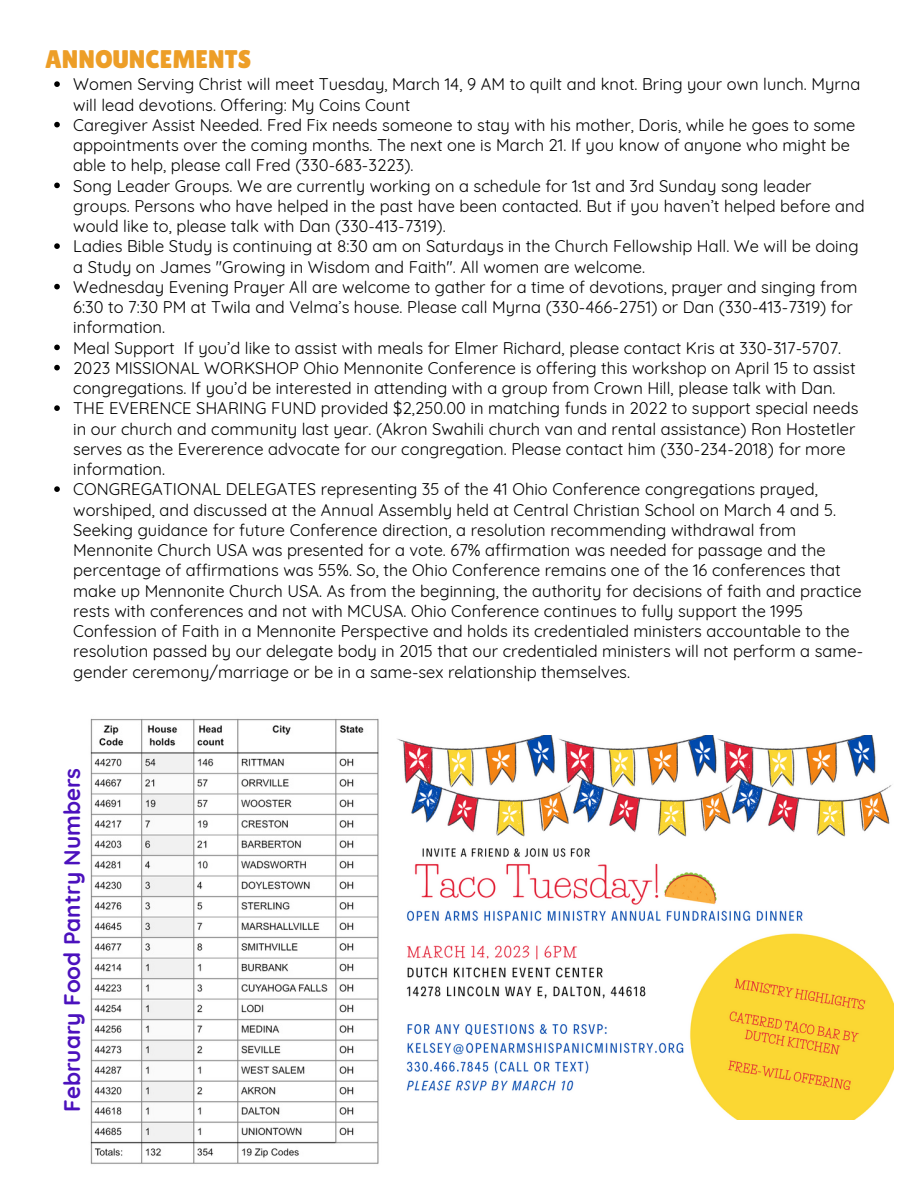
<style>
.page{position:relative;width:918px;height:1188px;background:#fff}
.page>*{position:absolute;margin:0;border:0;box-sizing:border-box;transform-origin:0 0}
.t1{font:25.5px "Lilita One";color:#ed9e27}
.t2{font:700 22.5px "Quicksand";color:#4b11bd}
.t3{font:16.5px/20.2px "Quicksand";color:#000}
</style>
<div class="page">
<img style="left:397px;top:736px;width:496px;height:383px">
<img style="left:90px;top:718px;width:289px;height:446px">
<svg style="left:54px;top:81px;width:6px;height:6px"></svg>
<svg style="left:54px;top:122px;width:6px;height:5px"></svg>
<svg style="left:54px;top:183px;width:6px;height:5px"></svg>
<svg style="left:54px;top:243px;width:6px;height:6px"></svg>
<svg style="left:54px;top:284px;width:6px;height:5px"></svg>
<svg style="left:54px;top:345px;width:6px;height:5px"></svg>
<svg style="left:54px;top:365px;width:6px;height:5px"></svg>
<svg style="left:54px;top:405px;width:6px;height:6px"></svg>
<svg style="left:54px;top:486px;width:6px;height:6px"></svg>
<h1 class="t1" style="left:45px;top:44px;width:207px">ANNOUNCEMENTS</h1>
<p class="t3" style="left:73px;top:74px;width:793px">Women Serving Christ will meet Tuesday, March 14, 9 AM to quilt and knot. Bring your own lunch. Myrna will lead devotions. Offering: My Coins Count<br>Caregiver Assist Needed. Fred Fix needs someone to stay with his mother, Doris, while he goes to some appointments over the coming months. The next one is March 21. If you know of anyone who might be able to help, please call Fred (330-683-3223).<br>Song Leader Groups. We are currently working on a schedule for 1st and 3rd Sunday song leader groups. Persons who have helped in the past have been contacted. But if you haven’t helped before and would like to, please talk with Dan (330-413-7319).<br>Ladies Bible Study is continuing at 8:30 am on Saturdays in the Church Fellowship Hall. We will be doing a Study on James "Growing in Wisdom and Faith". All women are welcome.<br>Wednesday Evening Prayer All are welcome to gather for a time of devotions, prayer and singing from 6:30 to 7:30 PM at Twila and Velma’s house. Please call Myrna (330-466-2751) or Dan (330-413-7319) for information.<br>Meal Support If you’d like to assist with meals for Elmer Richard, please contact Kris at 330-317-5707.<br>2023 MISSIONAL WORKSHOP Ohio Mennonite Conference is offering this workshop on April 15 to assist congregations. If you’d be interested in attending with a group from Crown Hill, please talk with Dan.<br>THE EVERENCE SHARING FUND provided $2,250.00 in matching funds in 2022 to support special needs in our church and community last year. (Akron Swahili church van and rental assistance) Ron Hostetler serves as the Evererence advocate for our congregation. Please contact him (330-234-2018) for more information.<br>CONGREGATIONAL DELEGATES representing 35 of the 41 Ohio Conference congregations prayed, worshiped, and discussed at the Annual Assembly held at Central Christian School on March 4 and 5.<br>Seeking guidance for future Conference direction, a resolution recommending withdrawal from Mennonite Church USA was presented for a vote. 67% affirmation was needed for passage and the percentage of affirmations was 55%. So, the Ohio Conference remains one of the 16 conferences that make up Mennonite Church USA. As from the beginning, the authority for decisions of faith and practice rests with conferences and not with MCUSA. Ohio Conference continues to fully support the 1995<br>Confession of Faith in a Mennonite Perspective and holds its credentialed ministers accountable to the resolution passed by our delegate body in 2015 that our credentialed ministers will not perform a same&shy;gender ceremony/marriage or be in a same-sex relationship themselves.</p>
<h2 class="t2" style="left:58px;top:1112px;width:346px;rotate:-90deg">February Food Pantry Numbers</h2>
</div>
